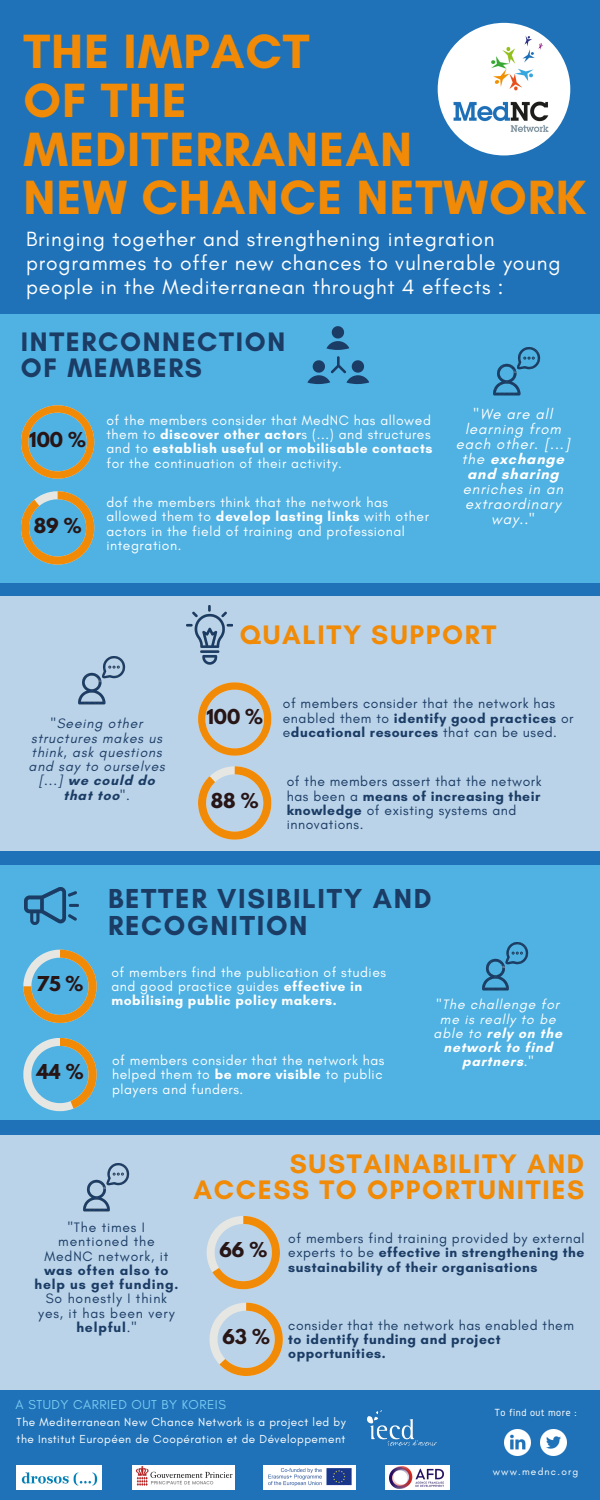
<style>
.page{position:relative;width:600px;height:1500px;background:#1f72b8}
.page>*{position:absolute;margin:0;border:0;box-sizing:border-box;transform-origin:0 0}
.t1{font:700 49px/48.8px "Glacial Indifference";letter-spacing:.02em;color:#f18a06}
.t2{font:700 28px/27px "Glacial Indifference";letter-spacing:.06em;color:#1b3c65}
.t3{font:700 27.2px/26.2px "Glacial Indifference";letter-spacing:.06em;color:#f18a06;text-align:right}
.t4{font:700 27.2px/26.2px "Glacial Indifference";letter-spacing:.06em;color:#1b3c65}
.t5{font:21px/24px "Glacial Indifference";letter-spacing:.04em;color:#fff}
.t6{font:700 18.2px "League Spartan";color:#281516}
.t7{font:italic 14.9px/15px "Glacial Indifference";letter-spacing:.06em;color:#fff;text-align:center}
.t8{font:13.9px/14.2px "Glacial Indifference";letter-spacing:.04em;color:#fff}
.t9{font:13.9px/14.2px "Glacial Indifference";letter-spacing:.04em;color:#1b3c65}
.t10{font:700 13.9px/14.2px "Glacial Indifference";letter-spacing:.04em;color:#1b3c65;text-align:justify}
.t11{font:italic 13.9px/14.2px "Glacial Indifference";letter-spacing:.06em;color:#1b3c65;text-align:center}
.t12{font:13.9px/14.2px "Glacial Indifference";letter-spacing:.06em;color:#1b3c65;text-align:center}
.t13{font:italic 13.9px/14.2px "Glacial Indifference";letter-spacing:.06em;color:#fff;text-align:center}
.t14{font:700 13.9px/14.2px "Glacial Indifference";letter-spacing:.06em;color:#1b3c65;text-align:center}
.t15{font:13.2px "Glacial Indifference";letter-spacing:.04em;color:#7acdf1}
.t16{font:11.9px/16.5px "Glacial Indifference";letter-spacing:.04em;color:#fff}
.t17{font:10.7px "Gidole";letter-spacing:.04em;color:#fff}
.t18{font:10.1px "Glacial Indifference";letter-spacing:.12em;color:#fff}
.s1{font-weight:700}
.s2{font-weight:700;font-style:normal}
.s3{font-weight:400}
</style>
<div class="page">
<div style="left:0;top:314px;width:600px;height:269px;background:#4fb2e3"></div>
<div style="left:0;top:865px;width:600px;height:255px;background:#4fb2e3"></div>
<div style="left:0;top:1135px;width:600px;height:255px;background:#bad3e9"></div>
<img style="left:438px;top:23px;width:132px;height:132px;border-radius:50%">
<svg style="left:307px;top:326px;width:62px;height:58px"></svg>
<svg style="left:21px;top:491px;width:73px;height:74px"></svg>
<svg style="left:21px;top:405px;width:73px;height:74px"></svg>
<img style="left:494px;top:348px;width:46px;height:48px">
<img style="left:24px;top:887px;width:55px;height:37px">
<svg style="left:23px;top:1038px;width:74px;height:73px"></svg>
<svg style="left:23px;top:950px;width:74px;height:73px"></svg>
<img style="left:482px;top:943px;width:47px;height:48px">
<svg style="left:210px;top:1303px;width:73px;height:73px"></svg>
<svg style="left:207px;top:1216px;width:73px;height:73px"></svg>
<img style="left:83px;top:1164px;width:47px;height:48px">
<img style="left:367px;top:1411px;width:70px;height:35px">
<img style="left:540px;top:1429px;width:27px;height:27px">
<img style="left:504px;top:1429px;width:26px;height:27px">
<div style="left:0;top:596px;width:600px;height:255px;background:#bad3e9"></div>
<svg style="left:198px;top:682px;width:73px;height:74px"></svg>
<svg style="left:198px;top:766px;width:73px;height:74px"></svg>
<img style="left:187px;top:606px;width:45px;height:58px">
<img style="left:79px;top:656px;width:46px;height:48px">
<div style="left:17px;top:1465px;width:85px;height:25px;background:#fff"></div>
<img style="left:21px;top:1472px;width:77px;height:14px">
<div style="left:132px;top:1465px;width:103px;height:25px;background:#fff"></div>
<img style="left:135px;top:1467px;width:98px;height:19px">
<img style="left:264px;top:1465px;width:91px;height:25px">
<div style="left:385px;top:1465px;width:64px;height:25px;background:#fff"></div>
<img style="left:389px;top:1466px;width:54px;height:23px">
<h1 class="t1" style="left:23px;top:27px;width:564px">THE IMPACT<br>OF THE<br>MEDITERRANEAN<br>NEW CHANCE NETWORK</h1>
<h3 class="t5" style="left:26px;top:226px;width:536px">Bringing together and strengthening integration programmes to offer new chances to vulnerable young people in the Mediterranean throught 4 effects :</h3>
<h3 class="t4" style="left:21px;top:328px;width:266px">INTERCONNECTION<br>OF MEMBERS</h3>
<h3 class="t6" style="left:29px;top:431px;width:58px">100 %</h3>
<h3 class="t6" style="left:34px;top:516px;width:49px">89 %</h3>
<p class="t8" style="left:106px;top:413px;width:327px">of the members consider that MedNC has allowed them to <span class="s1">discover other actor</span>s (...) and structures and to <span class="s1">establish useful or mobilisable contacts </span>for the continuation of their activity.</p>
<p class="t8" style="left:106px;top:495px;width:324px">dof the members think that the network has allowed them to <span class="s1">develop lasting links</span> with other actors in the field of training and professional integration.</p>
<p class="t7" style="left:456px;top:406px;width:116px">"We are all learning from each other. [...] the <span class="s2">exchange and sharing</span></p>
<p class="t7" style="left:463px;top:481px;width:102px">enriches in an extraordinary way.."</p>
<p class="t11" style="left:29px;top:716px;width:138px">"Seeing other structures makes us think, ask questions and say to ourselves [...] <span class="s2">we could do that too</span>".</p>
<h3 class="t3" style="left:240px;top:622px;width:258px">QUALITY SUPPORT</h3>
<h3 class="t6" style="left:206px;top:708px;width:58px">100 %</h3>
<h3 class="t6" style="left:211px;top:791px;width:49px">88 %</h3>
<p class="t9" style="left:283px;top:697px;width:292px">of members consider that the network has enabled them to <span class="s1">identify good practices</span> or e<span class="s1">ducational resources</span> that can be used.</p>
<p class="t9" style="left:287px;top:775px;width:256px">of the members assert that the network has been a <span class="s1">means of increasing their knowledge</span> of existing systems and innovations.</p>
<h3 class="t6" style="left:37px;top:975px;width:48px">75 %</h3>
<h3 class="t6" style="left:36px;top:1063px;width:49px">44 %</h3>
<h2 class="t2" style="left:108px;top:885px;width:325px">BETTER VISIBILITY AND<br>RECOGNITION</h2>
<p class="t8" style="left:111px;top:965px;width:276px">of members find the publication of studies and good practice guides <span class="s1">effective in mobilising public policy makers.</span></p>
<p class="t8" style="left:112px;top:1053px;width:274px">of members consider that the network has helped them to <span class="s1">be more visible</span> to public players and funders.</p>
<p class="t13" style="left:434px;top:997px;width:130px">"The challenge for me is really to be able to <span class="s2">rely on the network to find partners</span>."</p>
<h3 class="t3" style="left:194px;top:1151px;width:392px">SUSTAINABILITY AND<br>ACCESS TO OPPORTUNITIES</h3>
<p class="t12" style="left:44px;top:1220px;width:125px">"The times I mentioned the<br>MedNC network, it</p>
<p class="t14" style="left:35px;top:1263px;width:145px">was often also to help us get funding.</p>
<p class="t12" style="left:38px;top:1291px;width:138px">So honestly I think yes, it has been very <span class="s1">helpful</span>."</p>
<h3 class="t6" style="left:219px;top:1241px;width:49px">66 %</h3>
<h3 class="t6" style="left:222px;top:1328px;width:49px">63 %</h3>
<p class="t10" style="left:288px;top:1231px;width:298px"><span class="s3">of members find training provided by external experts to be</span> effective in strengthening the sustainability of their organisations</p>
<p class="t9" style="left:288px;top:1318px;width:287px">consider that the network has enabled them</p>
<p class="t10" style="left:288px;top:1332px;width:214px">to identify funding and project opportunities.</p>
<p class="t15" style="left:16px;top:1396px;width:212px">A STUDY CARRIED OUT BY KOREIS</p>
<p class="t16" style="left:17px;top:1414px;width:331px">The Mediterranean New Chance Network is a project led by the Institut Européen de Coopération et de Développement</p>
<p class="t17" style="left:494px;top:1406px;width:84px">To find out more :</p>
<p class="t18" style="left:493px;top:1466px;width:87px">www.mednc.org</p>
</div>
